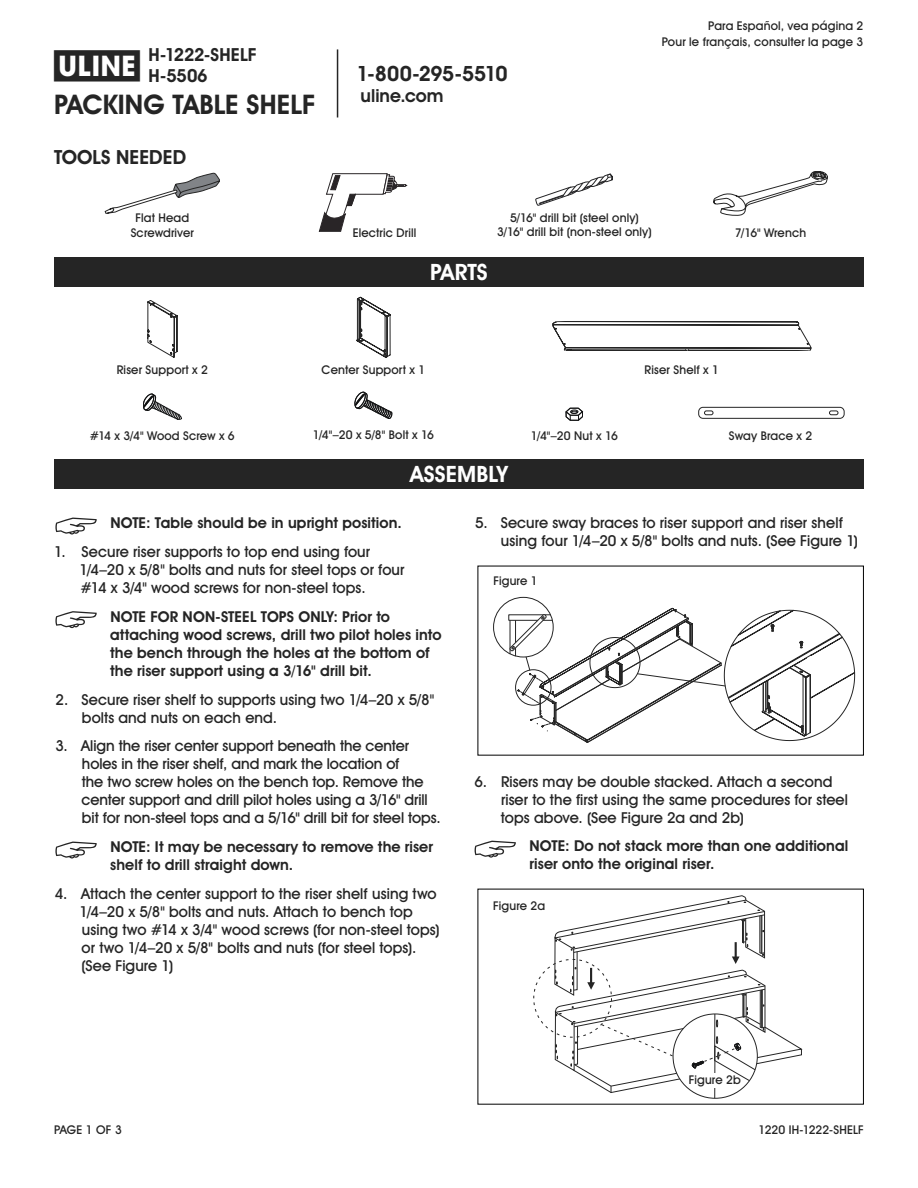
<style>
.page{position:relative;width:918px;height:1188px;background:#fff}
.page>*{position:absolute;margin:0;border:0;box-sizing:border-box;transform-origin:0 0}
.t1{font:700 28.5px "Uline Two Knine";color:#252525}
.t2{font:700 27px "Uline Two Knine";letter-spacing:.005em;color:#252525}
.t3{font:700 22.5px "Uline Two Knine";letter-spacing:.005em;color:#fff}
.t4{font:700 21px "Uline Two Knine";letter-spacing:-.02em;color:#252525}
.t5{font:700 19.5px "Uline Two Knine";letter-spacing:.005em;color:#252525}
.t6{font:700 18px/21px "Uline Two Knine";letter-spacing:-.005em;color:#252525}
.t7{font:15px/18px "Uline Two Knine";letter-spacing:.005em;color:#252525}
.t8{font:700 15px/18px "Uline Two Knine";letter-spacing:.005em;color:#252525}
.t9{font:12px/14.4px "Uline Two Knine";letter-spacing:.015em;color:#252525;text-align:center}
</style>
<div class="page">
<hr style="left:337px;top:49px;width:1px;height:68px;background:#252525">
<svg style="left:55px;top:518px;width:42px;height:17px"></svg>
<svg style="left:55px;top:611px;width:42px;height:17px"></svg>
<svg style="left:55px;top:842px;width:42px;height:17px"></svg>
<svg style="left:475px;top:841px;width:41px;height:17px"></svg>
<div style="left:54px;top:459px;width:810px;height:30px;background:#252525"></div>
<svg style="left:714px;top:171px;width:113px;height:44px"></svg>
<svg style="left:105px;top:173px;width:115px;height:41px"></svg>
<svg style="left:319px;top:173px;width:88px;height:59px"></svg>
<div style="left:54px;top:257px;width:810px;height:30px;background:#252525"></div>
<svg style="left:536px;top:173px;width:77px;height:33px"></svg>
<svg style="left:148px;top:300px;width:29px;height:58px"></svg>
<svg style="left:356px;top:297px;width:34px;height:61px"></svg>
<svg style="left:552px;top:321px;width:260px;height:30px"></svg>
<svg style="left:143px;top:394px;width:39px;height:26px"></svg>
<svg style="left:355px;top:392px;width:37px;height:27px"></svg>
<svg style="left:566px;top:408px;width:17px;height:12px"></svg>
<div style="left:698px;top:407px;width:147px;height:12px;border:1px solid #252525;border-radius:4px"></div>
<svg style="left:704px;top:411px;width:9px;height:4px"></svg>
<svg style="left:829px;top:411px;width:9px;height:4px"></svg>
<svg style="left:554px;top:895px;width:248px;height:203px"></svg>
<div style="left:703px;top:1073px;width:23px;height:15px;background:#fff"></div>
<svg style="left:508px;top:608px;width:347px;height:135px"></svg>
<h1 class="t1" style="left:54px;top:49px;width:87px">π</h1>
<p class="t6" style="left:148px;top:44px;width:109px">H-1222-SHELF<br>H-5506</p>
<h2 class="t2" style="left:54px;top:88px;width:263px">PACKING TABLE SHELF</h2>
<h3 class="t5" style="left:54px;top:145px;width:134px">TOOLS NEEDED</h3>
<p class="t9" style="left:131px;top:211px;width:65px">Flat Head<br>Screwdriver</p>
<h3 class="t4" style="left:357px;top:61px;width:152px">1-800-295-5510</h3>
<p class="t6" style="left:361px;top:85px;width:84px">uline.com</p>
<p class="t9" style="left:662px;top:17px;width:203px;line-height:16.8px;text-align:right">Para Español, vea página 2<br>Pour le français, consulter la page 3</p>
<p class="t9" style="left:497px;top:210px;width:156px">5/16" drill bit (steel only)<br>3/16" drill bit (non-steel only)</p>
<p class="t9" style="left:353px;top:225px;width:65px">Electric Drill</p>
<p class="t9" style="left:735px;top:225px;width:73px">7/16" Wrench</p>
<h3 class="t3" style="left:430px;top:258px;width:59px">PARTS</h3>
<p class="t9" style="left:117px;top:362px;width:93px">Riser Support x 2</p>
<p class="t9" style="left:322px;top:362px;width:105px">Center Support x 1</p>
<p class="t9" style="left:645px;top:362px;width:76px">Riser Shelf x 1</p>
<p class="t9" style="left:90px;top:428px;width:146px">#14 x 3/4" Wood Screw x 6</p>
<p class="t9" style="left:313px;top:427px;width:123px">1/4"–20 x 5/8" Bolt x 16</p>
<p class="t9" style="left:531px;top:428px;width:88px">1/4"–20 Nut x 16</p>
<p class="t9" style="left:729px;top:428px;width:85px">Sway Brace x 2</p>
<h3 class="t3" style="left:410px;top:461px;width:99px">ASSEMBLY</h3>
<p class="t8" style="left:110px;top:514px;width:293px">NOTE: Table should be in upright position.</p>
<p class="t7" style="left:80px;top:543px;width:326px;text-indent:-26px">1. Secure riser supports to top end using four<br>1/4–20 x 5/8" bolts and nuts for steel tops or four #14 x 3/4" wood screws for non-steel tops.</p>
<p class="t8" style="left:110px;top:607px;width:333px">NOTE FOR NON-STEEL TOPS ONLY: Prior to attaching wood screws, drill two pilot holes into the bench through the holes at the bottom of the riser support using a 3/16" drill bit.</p>
<p class="t7" style="left:82px;top:690px;width:354px;text-indent:-26px">2. Secure riser shelf to supports using two 1/4–20 x 5/8" bolts and nuts on each end.</p>
<p class="t7" style="left:82px;top:737px;width:361px;text-indent:-26px">3. Align the riser center support beneath the center holes in the riser shelf, and mark the location of<br>the two screw holes on the bench top. Remove the center support and drill pilot holes using a 3/16" drill bit for non-steel tops and a 5/16" drill bit for steel tops.</p>
<p class="t8" style="left:110px;top:838px;width:324px">NOTE: It may be necessary to remove the riser shelf to drill straight down.</p>
<p class="t7" style="left:80px;top:885px;width:362px;text-indent:-25px">4. Attach the center support to the riser shelf using two 1/4–20 x 5/8" bolts and nuts. Attach to bench top using two #14 x 3/4" wood screws (for non-steel tops) or two 1/4–20 x 5/8" bolts and nuts (for steel tops). (See Figure 1)</p>
<p class="t7" style="left:501px;top:514px;width:359px;text-indent:-26px">5. Secure sway braces to riser support and riser shelf using four 1/4–20 x 5/8" bolts and nuts. (See Figure 1)</p>
<p class="t9" style="left:494px;top:574px;width:46px">Figure 1</p>
<p class="t7" style="left:501px;top:772px;width:349px;text-indent:-27px">6. Risers may be double stacked. Attach a second riser to the first using the same procedures for steel tops above. (See Figure 2a and 2b)</p>
<p class="t8" style="left:530px;top:837px;width:320px">NOTE: Do not stack more than one additional riser onto the original riser.</p>
<p class="t9" style="left:493px;top:899px;width:53px">Figure 2a</p>
<p class="t9" style="left:689px;top:1073px;width:53px">Figure 2b</p>
<p class="t9" style="left:54px;top:1122px;width:69px">PAGE 1 OF 3</p>
<p class="t9" style="left:759px;top:1122px;width:107px">1220 IH-1222-SHELF</p>
</div>
